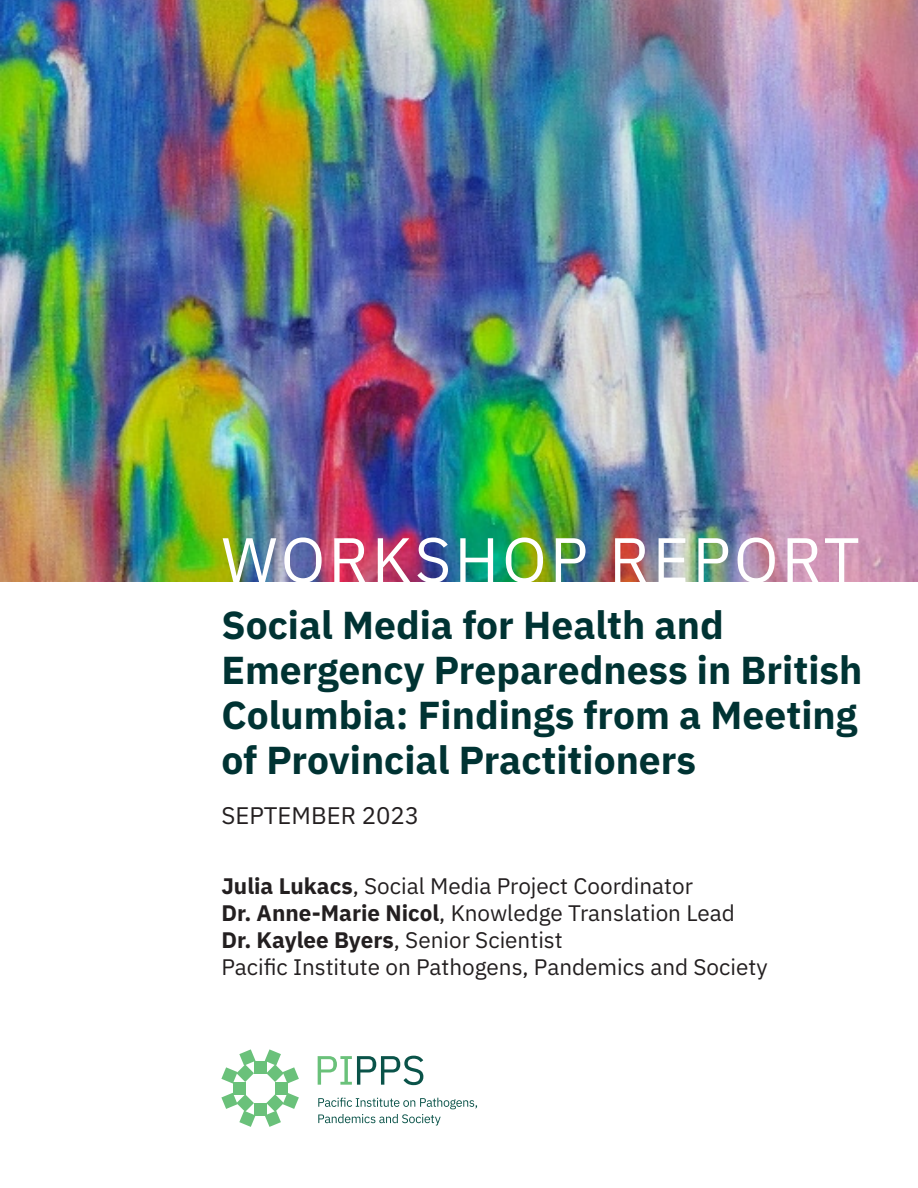
<style>
.page{position:relative;width:918px;height:1188px;background:#fff}
.page>*{position:absolute;margin:0;border:0;box-sizing:border-box;transform-origin:0 0}
.Footnote_text{font:63px "IBM Plex Sans";letter-spacing:.05em;color:#fff}
.t1{font:700 39px/45px "IBM Plex Sans";color:#033}
.t2{font:24px "IBM Plex Sans";color:#231f20}
.Body{font:22.5px "IBM Plex Sans";color:#231f20}
.s1{font-weight:700}
</style>
<div class="page">
<img style="left:0;top:0;width:918px;height:581px">
<div style="left:233px;top:1082px;width:12px;height:12px;background:#6ac17a"></div>
<svg style="left:221px;top:1093px;width:35px;height:34px"></svg>
<div style="left:254px;top:1103px;width:12px;height:12px;background:#6ac17a"></div>
<svg style="left:265px;top:1093px;width:34px;height:34px"></svg>
<div style="left:275px;top:1082px;width:12px;height:12px;background:#6ac17a"></div>
<svg style="left:265px;top:1049px;width:34px;height:35px"></svg>
<div style="left:254px;top:1061px;width:12px;height:12px;background:#6ac17a"></div>
<svg style="left:221px;top:1049px;width:35px;height:35px"></svg>
<svg style="left:318px;top:1098px;width:159px;height:28px"></svg>
<svg style="left:318px;top:1056px;width:105px;height:29px"></svg>
<p class="Footnote_text" style="left:221px;top:512px;width:640px">WORKSHOP REPORT</p>
<p class="t1" style="left:221px;top:600px;width:643px">Social Media for Health and<br>Emergency Preparedness in British<br>Columbia: Findings from a Meeting of Provincial Practitioners</p>
<p class="t2" style="left:221px;top:797px;width:199px">SEPTEMBER 2023</p>
<p class="Body" style="left:221px;top:869px;width:473px"><span class="s1">Julia Lukacs</span>, Social Media Project Coordinator</p>
<p class="Body" style="left:221px;top:896px;width:515px"><span class="s1">Dr. Anne-Marie Nicol</span>, Knowledge Translation Lead</p>
<p class="Body" style="left:221px;top:923px;width:343px"><span class="s1">Dr. Kaylee Byers</span>, Senior Scientist</p>
<p class="Body" style="left:221px;top:950px;width:548px">Pacific Institute on Pathogens, Pandemics and Society</p>
</div>
